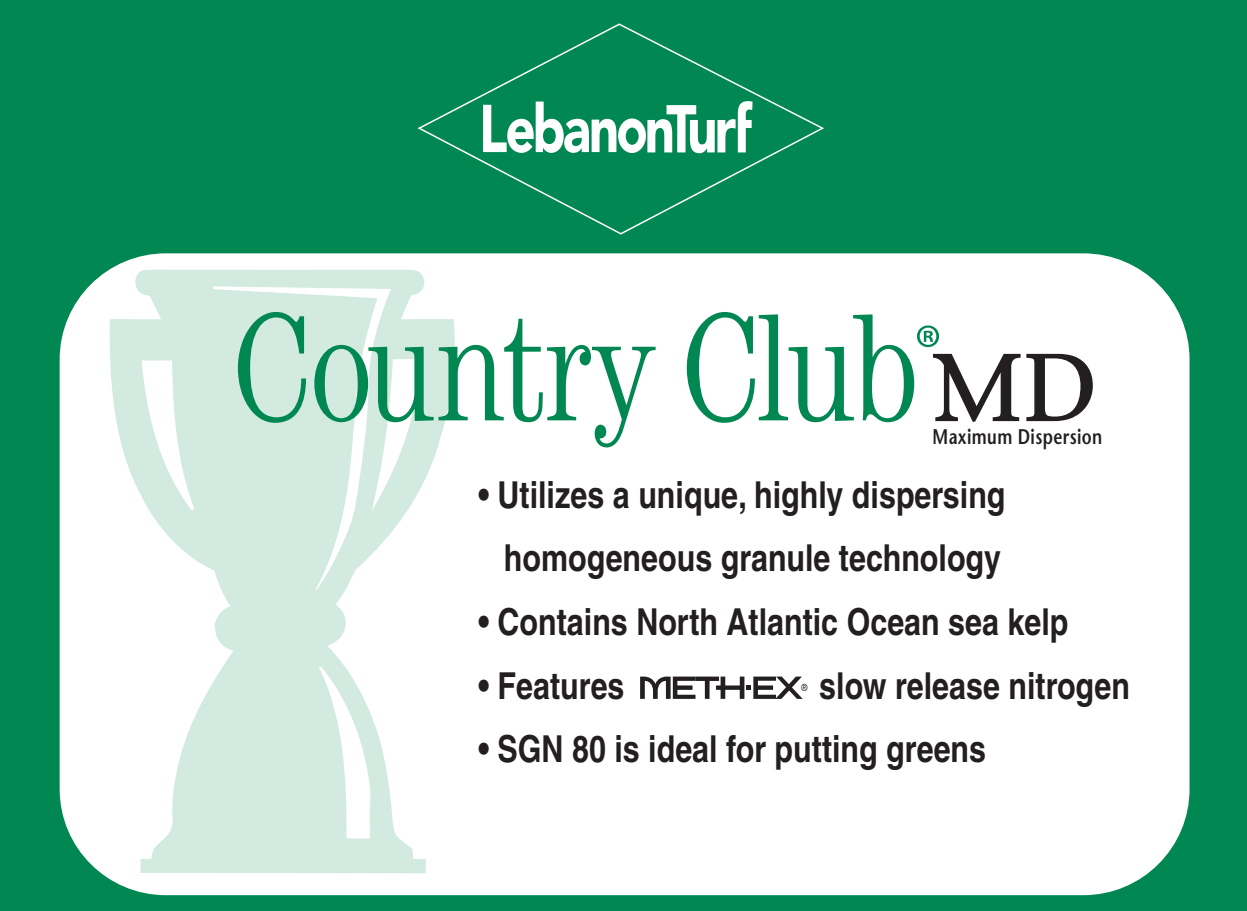
<style>
.page{position:relative;width:1247px;height:911px;background:#008752}
.page>*{position:absolute;margin:0;border:0;box-sizing:border-box;transform-origin:0 0}
.t1{font:98.55px "Stone Serif Medium DTC";color:#231f20}
.t2{font:65.7px "Myriad Pro";color:#008752}
.t3{font:700 condensed 37.2px/63.6px "Helvetica";color:#231f20;text-align:center}
.t4{font:600 21.15px "Stone Sans Std";letter-spacing:.025em;color:#231f20;scale:.78 1}
.t5{font:condensed 9.9px "Helvetica";color:#231f20}
</style>
<div class="page">
<svg style="left:417px;top:23px;width:407px;height:212px"></svg>
<div style="left:60px;top:253px;width:1129px;height:642px;background:#fff;border-radius:106px"></div>
<svg style="left:483px;top:101px;width:269px;height:52px"></svg>
<svg style="left:110px;top:270px;width:316px;height:603px;fill:#d2eae0"></svg>
<svg style="left:213px;top:286px;width:178px;height:304px;background:#d6ece3"></svg>
<svg style="left:142px;top:360px;width:52px;height:150px"></svg>
<svg style="left:318px;top:666px;width:54px;height:173px"></svg>
<svg style="left:238px;top:312px;width:68px;height:111px;background:#9dd1bc"></svg>
<svg style="left:314px;top:319px;width:341px;height:192px"></svg>
<svg style="left:687px;top:312px;width:227px;height:111px"></svg>
<svg style="left:933px;top:353px;width:160px;height:69px"></svg>
<svg style="left:640px;top:676px;width:163px;height:23px"></svg>
<p class="t2" style="left:914px;top:308px;width:29px">®</p>
<p class="t1" style="left:932px;top:331px;width:166px">MD</p>
<p class="t4" style="left:932px;top:424px;width:219px">Maximum Dispersion</p>
<p class="t3" style="left:478px;top:462px;width:529px">• Utilizes a unique, highly dispersing homogeneous granule technology</p>
<p class="t3" style="left:478px;top:590px;width:591px">• Contains North Atlantic Ocean sea kelp</p>
<p class="t3" style="left:478px;top:653px;width:148px">• Features</p>
<p class="t3" style="left:819px;top:653px;width:312px">slow release nitrogen</p>
<p class="t3" style="left:478px;top:717px;width:509px">• SGN 80 is ideal for putting greens</p>
<p class="t5" style="left:801px;top:682px;width:7px">®</p>
</div>
